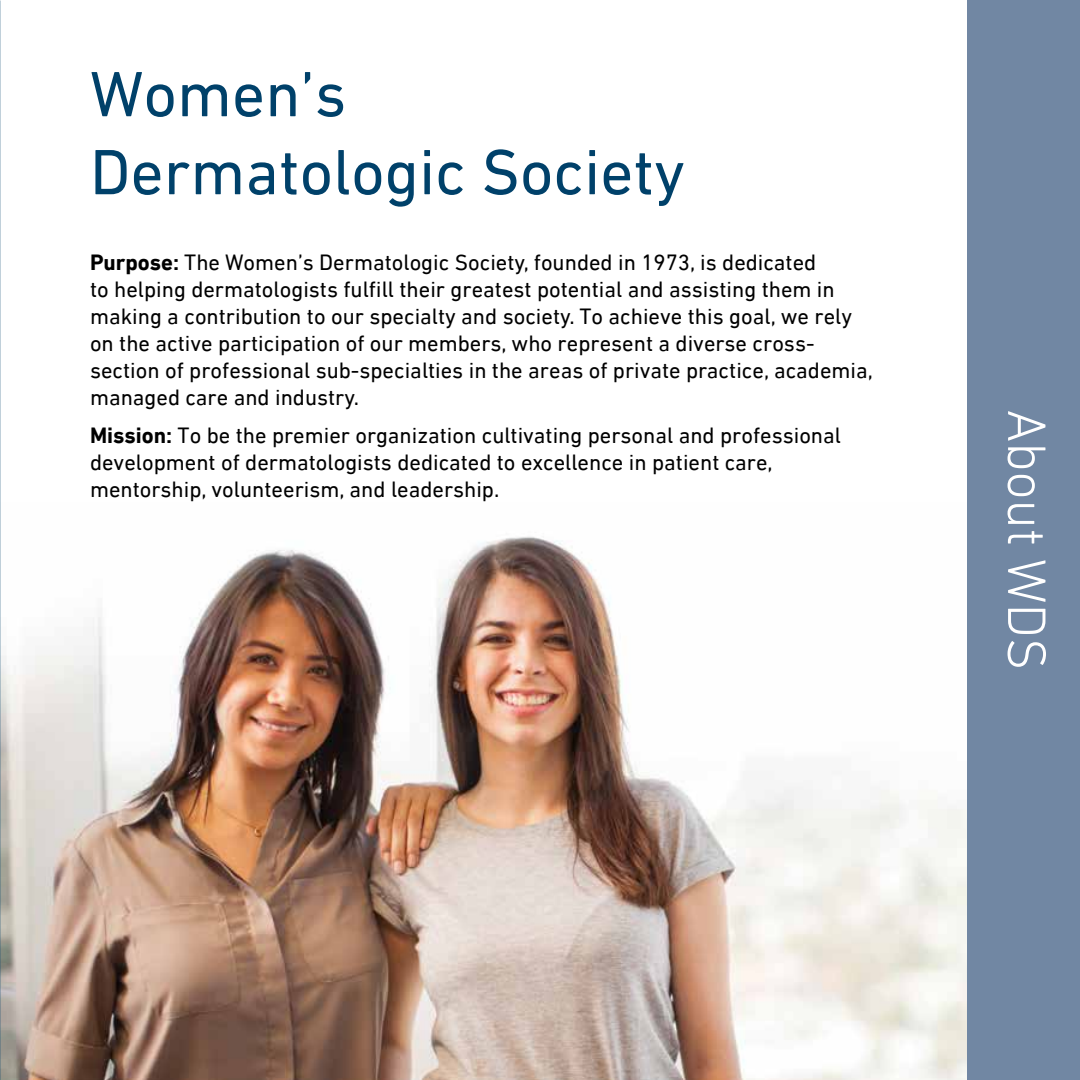
<style>
.page{position:relative;width:1080px;height:1080px;background:#fff}
.page>*{position:absolute;margin:0;border:0;box-sizing:border-box;transform-origin:0 0}
.Heading_2{font:65px/78px "DIN Next LT Pro";color:#00416a}
.Heading_1{font:300 55px "DIN Next LT Pro";color:#fff}
.body{font:22.5px/27px "DIN Next LT Pro";color:#000}
.s1{font-weight:700}
</style>
<div class="page">
<img style="left:1px;top:503px;width:967px;height:577px">
<div style="left:968px;top:0;width:112px;height:1080px;background:#7187a3"></div>
<svg style="left:0;top:56px;width:1px;height:1024px"></svg>
<p class="Heading_2" style="left:90px;top:54px;width:597px">Women’s<br>Dermatologic Society</p>
<p class="body" style="left:90px;top:249px;width:784px"><span class="s1">Purpose:</span> The Women’s Dermatologic Society, founded in 1973, is dedicated<br>to helping dermatologists fulfill their greatest potential and assisting them in making a contribution to our specialty and society. To achieve this goal, we rely on the active participation of our members, who represent a diverse cross&shy;section of professional sub-specialties in the areas of private practice, academia, managed care and industry.</p>
<p class="body" style="left:90px;top:422px;width:753px"><span class="s1">Mission:</span> To be the premier organization cultivating personal and professional development of dermatologists dedicated to excellence in patient care, mentorship, volunteerism, and leadership.</p>
<p class="Heading_1" style="left:1058px;top:410px;width:262px;rotate:90deg">About WDS</p>
</div>
